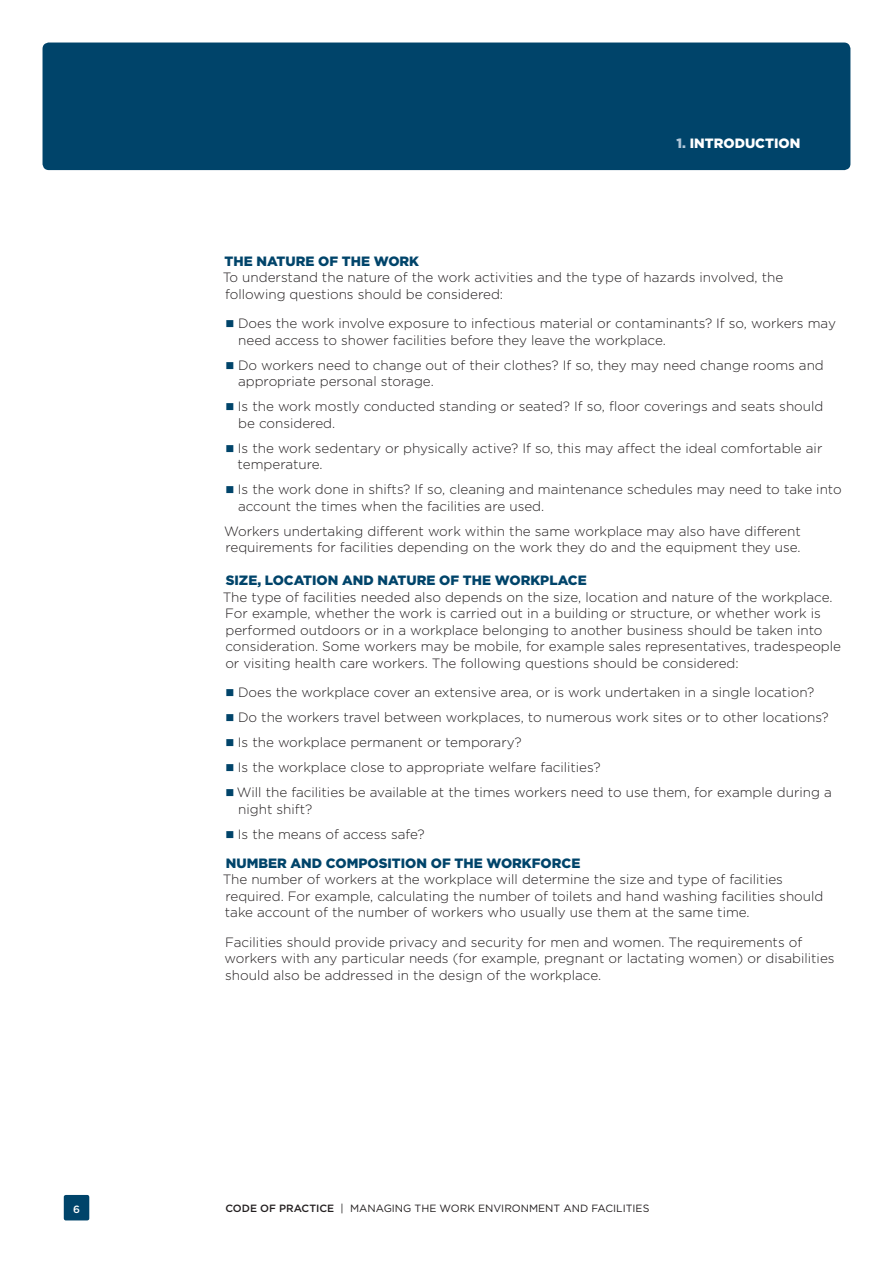
<style>
.page{position:relative;width:893px;height:1263px;background:#fff}
.page>*{position:absolute;margin:0;border:0;box-sizing:border-box;transform-origin:0 0}
.Body_copy{font:300 13.5px/16.5px "Gotham";color:#231f20}
.Header_3{font:900 13.5px "Gotham";color:#00446a}
.Running_header{font:900 13.5px "Gotham";color:#fff}
.t1{font:10.5px "Gotham";color:#231f20}
.Body_copy-2{font:500 10.5px "Gotham";color:#fff}
.s1{color:#b0c7d9}
.s2{font-weight:500}
</style>
<div class="page">
<div style="left:43px;top:43px;width:807px;height:127px;background:#00446a;border-radius:6px"></div>
<div style="left:64px;top:1195px;width:25px;height:25px;background:#00446a;border-radius:2px"></div>
<p class="Running_header" style="left:677px;top:135px;width:125px"><span class="s1">1.</span> INTRODUCTION</p>
<p class="Header_3" style="left:224px;top:253px;width:196px">THE NATURE OF THE WORK</p>
<p class="Body_copy" style="left:223px;top:269px;width:562px">To understand the nature of the work activities and the type of hazards involved, the following questions should be considered:</p>
<p class="Body_copy" style="left:238px;top:315px;width:599px">Does the work involve exposure to infectious material or contaminants? If so, workers may need access to shower facilities before they leave the workplace.</p>
<p class="Body_copy" style="left:238px;top:357px;width:587px">Do workers need to change out of their clothes? If so, they may need change rooms and appropriate personal storage.</p>
<p class="Body_copy" style="left:238px;top:398px;width:587px">Is the work mostly conducted standing or seated? If so, floor coverings and seats should be considered.</p>
<p class="Body_copy" style="left:238px;top:440px;width:586px">Is the work sedentary or physically active? If so, this may affect the ideal comfortable air temperature.</p>
<p class="Body_copy" style="left:238px;top:481px;width:605px">Is the work done in shifts? If so, cleaning and maintenance schedules may need to take into account the times when the facilities are used.</p>
<p class="Body_copy" style="left:224px;top:523px;width:578px">Workers undertaking different work within the same workplace may also have different requirements for facilities depending on the work they do and the equipment they use.</p>
<p class="Header_3" style="left:226px;top:572px;width:362px">SIZE, LOCATION AND NATURE OF THE WORKPLACE</p>
<p class="Body_copy" style="left:223px;top:589px;width:620px">The type of facilities needed also depends on the size, location and nature of the workplace.<br>For example, whether the work is carried out in a building or structure, or whether work is performed outdoors or in a workplace belonging to another business should be taken into consideration. Some workers may be mobile, for example sales representatives, tradespeople or visiting health care workers. The following questions should be considered:</p>
<p class="Body_copy" style="left:238px;top:684px;width:578px">Does the workplace cover an extensive area, or is work undertaken in a single location?</p>
<p class="Body_copy" style="left:238px;top:709px;width:592px">Do the workers travel between workplaces, to numerous work sites or to other locations?</p>
<p class="Body_copy" style="left:238px;top:734px;width:285px">Is the workplace permanent or temporary?</p>
<p class="Body_copy" style="left:238px;top:759px;width:364px">Is the workplace close to appropriate welfare facilities?</p>
<p class="Body_copy" style="left:237px;top:784px;width:596px">Will the facilities be available at the times workers need to use them, for example during a night shift?</p>
<p class="Body_copy" style="left:238px;top:826px;width:188px">Is the means of access safe?</p>
<p class="Header_3" style="left:226px;top:855px;width:356px">NUMBER AND COMPOSITION OF THE WORKFORCE</p>
<p class="Body_copy" style="left:223px;top:871px;width:602px">The number of workers at the workplace will determine the size and type of facilities required. For example, calculating the number of toilets and hand washing facilities should take account of the number of workers who usually use them at the same time.</p>
<p class="Body_copy" style="left:224px;top:933px;width:612px">Facilities should provide privacy and security for men and women. The requirements of workers with any particular needs (for example, pregnant or lactating women) or disabilities should also be addressed in the design of the workplace.</p>
<p class="Body_copy-2" style="left:73px;top:1202px;width:8px">6</p>
<p class="t1" style="left:225px;top:1202px;width:425px"><span class="s2">CODE OF PRACTICE</span> | MANAGING THE WORK ENVIRONMENT AND FACILITIES</p>
</div>
